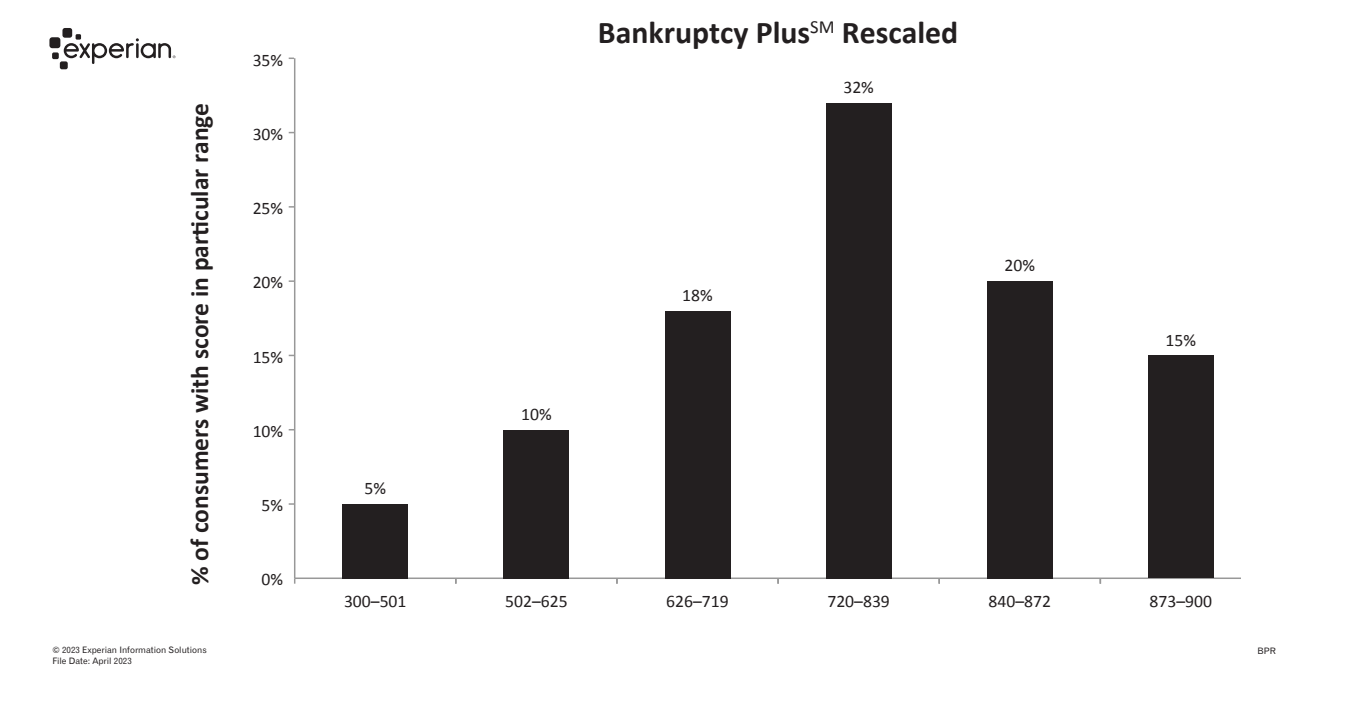
<style>
.page{position:relative;width:1365px;height:702px;background:#fff}
.page>*{position:absolute;margin:0;border:0;box-sizing:border-box;transform-origin:0 0}
.t1{font:700 31.75px "Calibri";color:#231f20}
.t2{font:700 25.5px "Calibri";color:#231f20}
.t3{font:17.75px "Calibri";color:#231f20}
.t4{font:8.75px/10.5px "Gothic 720 BT Roman B";color:#231f20}
</style>
<div class="page">
<div style="left:62px;top:28px;width:10px;height:10px;background:#231f20;border-radius:3px"></div>
<div style="left:49px;top:37px;width:11px;height:11px;background:#231f20;border-radius:3px"></div>
<div style="left:52px;top:52px;width:7px;height:7px;background:#231f20;border-radius:2px"></div>
<div style="left:60px;top:61px;width:8px;height:8px;background:#231f20;border-radius:2px"></div>
<svg style="left:64px;top:34px;width:111px;height:30px"></svg>
<hr style="left:294px;top:58px;width:1px;height:520px;background:#989898">
<hr style="left:295px;top:578px;width:945px;height:1px;background:#989898">
<div style="left:342px;top:504px;width:66px;height:74px;background:#231f20"></div>
<div style="left:503px;top:430px;width:66px;height:148px;background:#231f20"></div>
<div style="left:665px;top:311px;width:65px;height:267px;background:#231f20"></div>
<div style="left:826px;top:103px;width:65px;height:475px;background:#231f20"></div>
<div style="left:987px;top:281px;width:65px;height:297px;background:#231f20"></div>
<div style="left:1148px;top:356px;width:65px;height:222px;background:#231f20"></div>
<h2 class="t2" style="left:181px;top:585px;width:484px;rotate:-90deg">% of consumers with score in particular range</h2>
<p class="t4" style="left:52px;top:645px;width:156px">© 2023 Experian Information Solutions<br>File Date: April 2023</p>
<p class="t3" style="left:253px;top:47px;width:32px">35%</p>
<p class="t3" style="left:253px;top:122px;width:32px">30%</p>
<p class="t3" style="left:253px;top:196px;width:32px">25%</p>
<p class="t3" style="left:253px;top:270px;width:32px">20%</p>
<p class="t3" style="left:253px;top:345px;width:32px">15%</p>
<p class="t3" style="left:253px;top:419px;width:32px">10%</p>
<p class="t3" style="left:262px;top:493px;width:23px">5%</p>
<p class="t3" style="left:262px;top:567px;width:23px">0%</p>
<p class="t3" style="left:364px;top:476px;width:23px">5%</p>
<p class="t3" style="left:344px;top:589px;width:64px">300–501</p>
<h1 class="t1" style="left:598px;top:10px;width:362px">Bankruptcy Plus<sup>SM</sup> Rescaled</h1>
<p class="t3" style="left:843px;top:75px;width:32px">32%</p>
<p class="t3" style="left:521px;top:402px;width:32px">10%</p>
<p class="t3" style="left:682px;top:283px;width:32px">18%</p>
<p class="t3" style="left:1004px;top:253px;width:32px">20%</p>
<p class="t3" style="left:505px;top:589px;width:64px">502–625</p>
<p class="t3" style="left:666px;top:589px;width:64px">626–719</p>
<p class="t3" style="left:827px;top:589px;width:64px">720–839</p>
<p class="t3" style="left:988px;top:589px;width:64px">840–872</p>
<p class="t3" style="left:1165px;top:327px;width:32px">15%</p>
<p class="t3" style="left:1149px;top:589px;width:64px">873–900</p>
<p class="t4" style="left:1257px;top:645px;width:20px">BPR</p>
</div>
